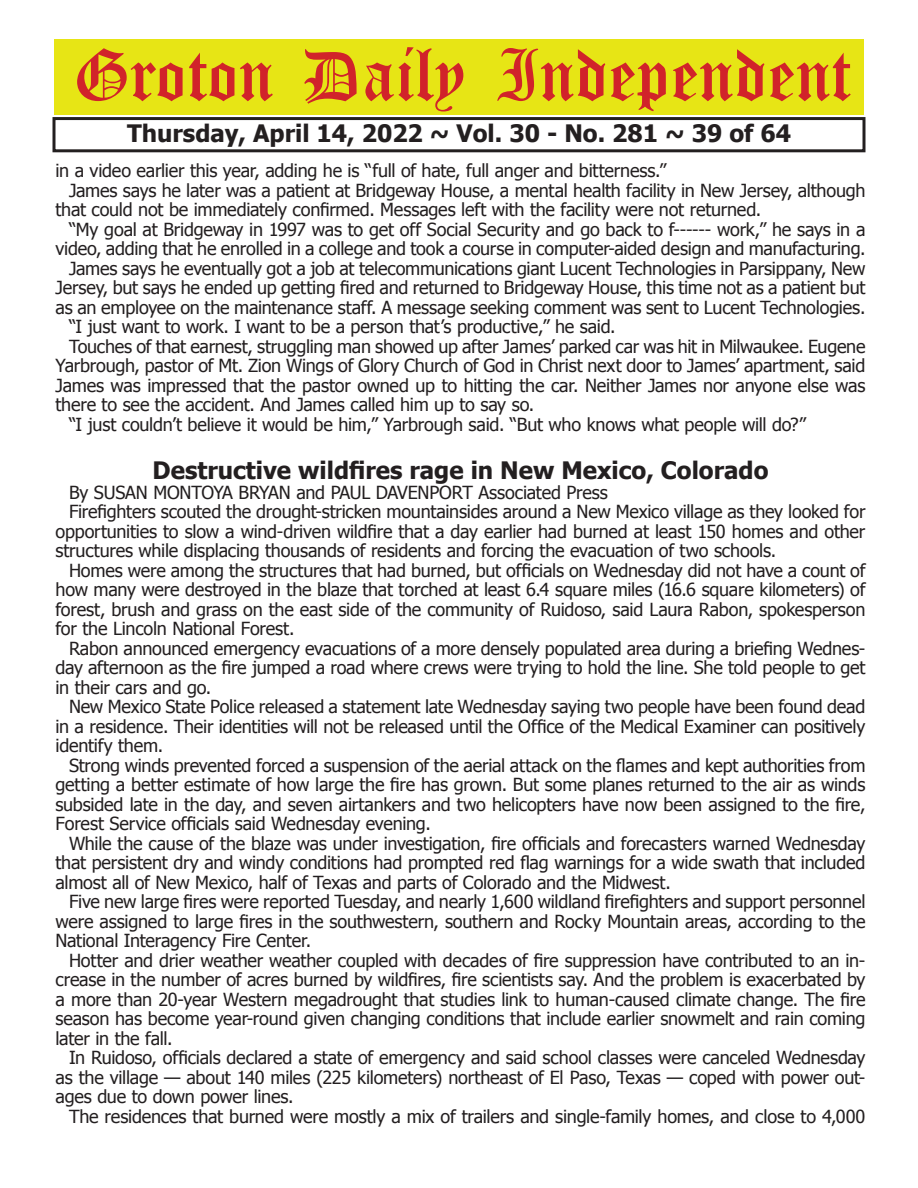
<style>
.page{position:relative;width:918px;height:1188px;background:#fff}
.page>*{position:absolute;margin:0;border:0;box-sizing:border-box;transform-origin:0 0}
.t1{font:54px "Old English Five";color:#d1232a}
.t2{font:700 24px "Tahoma";color:#231f20}
.t3{font:18px "Tahoma";letter-spacing:-.01em;color:#231f20}
</style>
<div class="page">
<div style="left:52px;top:117px;width:814px;height:35px;border:3px solid #231f20"></div>
<div style="left:54px;top:40px;width:810px;height:75px;background:#e7e515"></div>
<h1 class="t1" style="left:73px;top:50px;width:779px">Groton Daily Independent</h1>
<h2 class="t2" style="left:127px;top:116px;width:665px">Thursday, April 14, 2022 ~ Vol. 30 - No. 281 ~ 39 of 64</h2>
<p class="t3" style="left:56px;top:159px;width:613px">in a video earlier this year, adding he is “full of hate, full anger and bitterness.”</p>
<p class="t3" style="left:69px;top:178px;width:798px">James says he later was a patient at Bridgeway House, a mental health facility in New Jersey, although</p>
<p class="t3" style="left:56px;top:198px;width:707px">that could not be immediately confirmed. Messages left with the facility were not returned.</p>
<p class="t3" style="left:69px;top:217px;width:798px">“My goal at Bridgeway in 1997 was to get off Social Security and go back to f------ work,” he says in a</p>
<p class="t3" style="left:56px;top:237px;width:812px">video, adding that he enrolled in a college and took a course in computer-aided design and manufacturing.</p>
<p class="t3" style="left:69px;top:256px;width:798px">James says he eventually got a job at telecommunications giant Lucent Technologies in Parsippany, New</p>
<p class="t3" style="left:56px;top:276px;width:811px">Jersey, but says he ended up getting fired and returned to Bridgeway House, this time not as a patient but</p>
<p class="t3" style="left:56px;top:295px;width:811px">as an employee on the maintenance staff. A message seeking comment was sent to Lucent Technologies.</p>
<p class="t3" style="left:69px;top:315px;width:548px">“I just want to work. I want to be a person that’s productive,” he said.</p>
<p class="t3" style="left:69px;top:334px;width:798px">Touches of that earnest, struggling man showed up after James’ parked car was hit in Milwaukee. Eugene</p>
<p class="t3" style="left:56px;top:354px;width:811px">Yarbrough, pastor of Mt. Zion Wings of Glory Church of God in Christ next door to James’ apartment, said</p>
<p class="t3" style="left:56px;top:373px;width:811px">James was impressed that the pastor owned up to hitting the car. Neither James nor anyone else was</p>
<p class="t3" style="left:56px;top:393px;width:480px">there to see the accident. And James called him up to say so.</p>
<p class="t3" style="left:69px;top:412px;width:739px">“I just couldn’t believe it would be him,” Yarbrough said. “But who knows what people will do?”</p>
<h2 class="t2" style="left:153px;top:454px;width:617px">Destructive wildfires rage in New Mexico, Colorado</h2>
<p class="t3" style="left:69px;top:480px;width:540px">By SUSAN MONTOYA BRYAN and PAUL DAVENPORT Associated Press</p>
<p class="t3" style="left:69px;top:500px;width:798px">Firefighters scouted the drought-stricken mountainsides around a New Mexico village as they looked for</p>
<p class="t3" style="left:56px;top:519px;width:811px">opportunities to slow a wind-driven wildfire that a day earlier had burned at least 150 homes and other</p>
<p class="t3" style="left:56px;top:539px;width:722px">structures while displacing thousands of residents and forcing the evacuation of two schools.</p>
<p class="t3" style="left:69px;top:558px;width:798px">Homes were among the structures that had burned, but officials on Wednesday did not have a count of</p>
<p class="t3" style="left:56px;top:578px;width:811px">how many were destroyed in the blaze that torched at least 6.4 square miles (16.6 square kilometers) of</p>
<p class="t3" style="left:56px;top:597px;width:811px">forest, brush and grass on the east side of the community of Ruidoso, said Laura Rabon, spokesperson</p>
<p class="t3" style="left:56px;top:617px;width:241px">for the Lincoln National Forest.</p>
<p class="t3" style="left:69px;top:636px;width:798px">Rabon announced emergency evacuations of a more densely populated area during a briefing Wednes-</p>
<p class="t3" style="left:56px;top:656px;width:812px">day afternoon as the fire jumped a road where crews were trying to hold the line. She told people to get</p>
<p class="t3" style="left:56px;top:675px;width:157px">in their cars and go.</p>
<p class="t3" style="left:69px;top:695px;width:798px">New Mexico State Police released a statement late Wednesday saying two people have been found dead</p>
<p class="t3" style="left:56px;top:714px;width:812px">in a residence. Their identities will not be released until the Office of the Medical Examiner can positively</p>
<p class="t3" style="left:56px;top:734px;width:109px">identify them.</p>
<p class="t3" style="left:69px;top:753px;width:798px">Strong winds prevented forced a suspension of the aerial attack on the flames and kept authorities from</p>
<p class="t3" style="left:56px;top:773px;width:811px">getting a better estimate of how large the fire has grown. But some planes returned to the air as winds</p>
<p class="t3" style="left:56px;top:792px;width:812px">subsided late in the day, and seven airtankers and two helicopters have now been assigned to the fire,</p>
<p class="t3" style="left:56px;top:812px;width:377px">Forest Service officials said Wednesday evening.</p>
<p class="t3" style="left:69px;top:831px;width:798px">While the cause of the blaze was under investigation, fire officials and forecasters warned Wednesday</p>
<p class="t3" style="left:56px;top:851px;width:811px">that persistent dry and windy conditions had prompted red flag warnings for a wide swath that included</p>
<p class="t3" style="left:56px;top:870px;width:617px">almost all of New Mexico, half of Texas and parts of Colorado and the Midwest.</p>
<p class="t3" style="left:69px;top:890px;width:798px">Five new large fires were reported Tuesday, and nearly 1,600 wildland firefighters and support personnel</p>
<p class="t3" style="left:56px;top:909px;width:812px">were assigned to large fires in the southwestern, southern and Rocky Mountain areas, according to the</p>
<p class="t3" style="left:56px;top:929px;width:257px">National Interagency Fire Center.</p>
<p class="t3" style="left:69px;top:948px;width:798px">Hotter and drier weather weather coupled with decades of fire suppression have contributed to an in-</p>
<p class="t3" style="left:56px;top:968px;width:812px">crease in the number of acres burned by wildfires, fire scientists say. And the problem is exacerbated by</p>
<p class="t3" style="left:56px;top:987px;width:811px">a more than 20-year Western megadrought that studies link to human-caused climate change. The fire</p>
<p class="t3" style="left:56px;top:1007px;width:811px">season has become year-round given changing conditions that include earlier snowmelt and rain coming</p>
<p class="t3" style="left:56px;top:1026px;width:118px">later in the fall.</p>
<p class="t3" style="left:69px;top:1045px;width:798px">In Ruidoso, officials declared a state of emergency and said school classes were canceled Wednesday</p>
<p class="t3" style="left:56px;top:1065px;width:812px">as the village — about 140 miles (225 kilometers) northeast of El Paso, Texas — coped with power out-</p>
<p class="t3" style="left:56px;top:1084px;width:240px">ages due to down power lines.</p>
<p class="t3" style="left:69px;top:1104px;width:798px">The residences that burned were mostly a mix of trailers and single-family homes, and close to 4,000</p>
</div>
